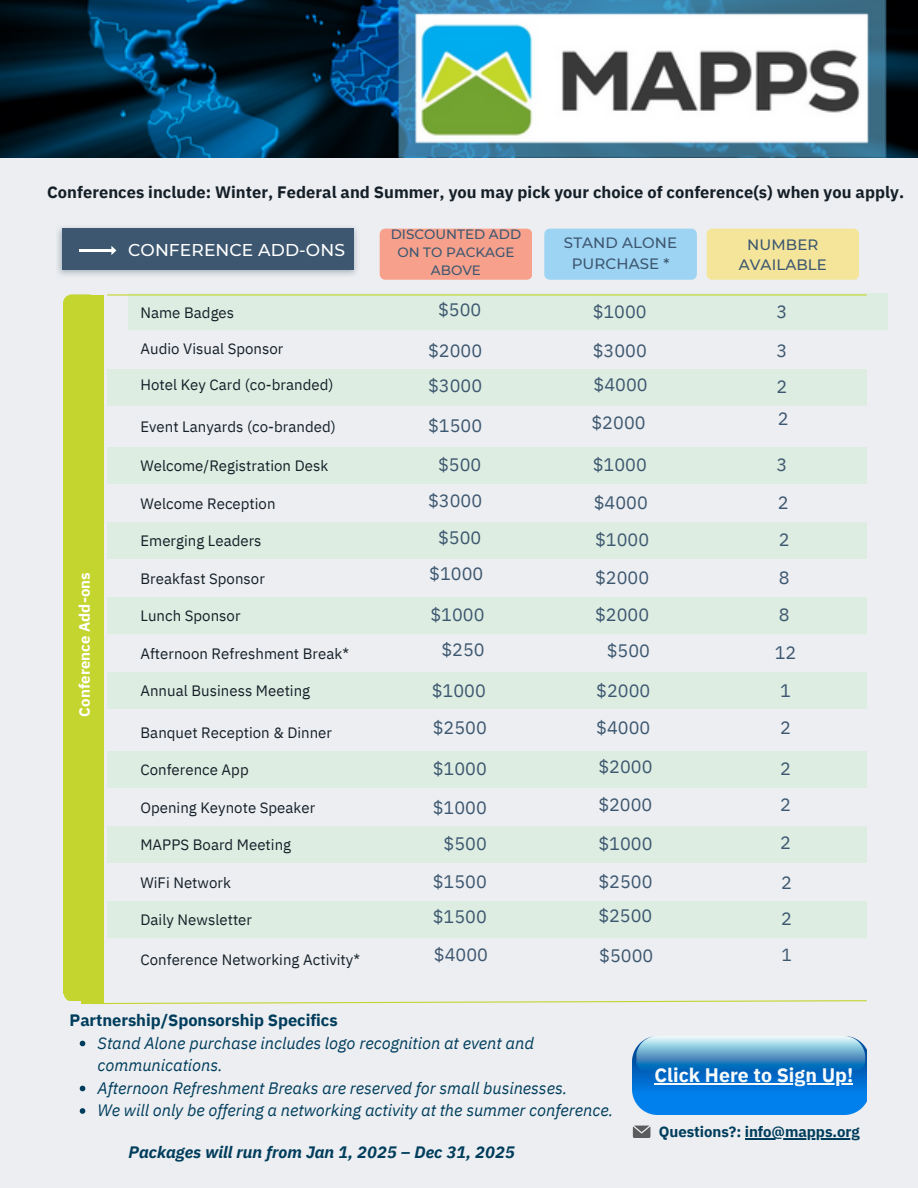
<style>
.page{position:relative;width:918px;height:1188px;background:#eceef1}
.page>*{position:absolute;margin:0;border:0;box-sizing:border-box;transform-origin:0 0}
.t1{font:700 19.5px "IBM Plex Sans";color:#f8fafa}
.t2{font:18px "IBM Plex Sans";color:#3d5770}
.t3{font:17.4px "IBM Plex Sans";color:#3d5770}
.t4{font:500 17.1px "Montserrat";letter-spacing:.005em;color:#fff}
.t5{font:italic 16.5px/22.5px "IBM Plex Sans";letter-spacing:-.005em;color:#003d5c}
.t6{font:700 16.5px "IBM Plex Sans";color:#151f28}
.t7{font:italic 700 16.5px "IBM Plex Sans";color:#003d5c}
.t8{font:700 16.5px "IBM Plex Sans";letter-spacing:-.005em;color:#003d5c}
.t9{font:15px "IBM Plex Sans";color:#151f28}
.t10{font:500 15px/20.2px "Montserrat";letter-spacing:.005em;color:#3d5770;text-align:center}
.t11{font:700 15px "IBM Plex Sans";letter-spacing:-.005em;color:#003d5c}
.t12{font:700 15px "IBM Plex Sans";color:#fff}
.t13{font:500 13.5px/18px "Montserrat";color:#3d5770;text-align:center}
</style>
<div class="page">
<img style="left:57px;top:227px;width:300px;height:48px">
<div style="left:62px;top:229px;width:291px;height:41px;background:#3d5770"></div>
<hr style="left:79px;top:250px;width:33px;height:1px;background:#fff">
<svg style="left:111px;top:246px;width:5px;height:9px"></svg>
<div style="left:63px;top:294px;width:35px;height:140px;background:#c4d530;border-radius:9px"></div>
<div style="left:64px;top:884px;width:29px;height:117px;background:#c4d530;border-radius:7px"></div>
<div style="left:81px;top:295px;width:23px;height:709px;background:#c4d530"></div>
<div style="left:63px;top:373px;width:28px;height:621px;background:#c4d530"></div>
<div style="left:128px;top:293px;width:760px;height:37px;background:#ddede1"></div>
<div style="left:107px;top:369px;width:760px;height:37px;background:#ddede1"></div>
<div style="left:107px;top:447px;width:760px;height:37px;background:#ddede1"></div>
<div style="left:107px;top:522px;width:760px;height:37px;background:#ddede1"></div>
<div style="left:107px;top:597px;width:760px;height:37px;background:#ddede1"></div>
<div style="left:107px;top:672px;width:760px;height:37px;background:#ddede1"></div>
<div style="left:107px;top:751px;width:760px;height:37px;background:#ddede1"></div>
<div style="left:107px;top:826px;width:760px;height:37px;background:#ddede1"></div>
<div style="left:107px;top:901px;width:760px;height:37px;background:#ddede1"></div>
<div style="left:380px;top:229px;width:152px;height:51px;background:#f7a18c"></div>
<div style="left:544px;top:229px;width:153px;height:51px;background:#9ed4f3"></div>
<div style="left:707px;top:229px;width:152px;height:51px;background:#f4e59a"></div>
<img style="left:0;top:0;width:918px;height:158px">
<svg style="left:633px;top:1126px;width:17px;height:12px"></svg>
<svg style="left:93px;top:1000px;width:774px;height:5px"></svg>
<hr style="left:107px;top:294px;width:760px;height:2px;background:#c4d530">
<img style="left:633px;top:1037px;width:234px;height:77px">
<svg style="left:80px;top:1041px;width:5px;height:5px"></svg>
<svg style="left:80px;top:1086px;width:5px;height:5px"></svg>
<svg style="left:80px;top:1108px;width:5px;height:6px"></svg>
<hr style="left:745px;top:1139px;width:115px;height:1px;background:#003d5c">
<hr style="left:655px;top:1083px;width:198px;height:1px;background:#f8fafa">
<h2 class="t6" style="left:47px;top:181px;width:859px">Conferences include: Winter, Federal and Summer, you may pick your choice of conference(s) when you apply.</h2>
<h2 class="t13" style="left:391px;top:226px;width:132px">DISCOUNTED ADD<br>ON TO PACKAGE<br>ABOVE</h2>
<p class="t10" style="left:564px;top:233px;width:115px">STAND ALONE<br>PURCHASE *</p>
<p class="t10" style="left:739px;top:234px;width:90px">NUMBER<br>AVAILABLE</p>
<h2 class="t2" style="left:593px;top:300px;width:56px">$1000</h2>
<h2 class="t2" style="left:428px;top:339px;width:56px">$2000</h2>
<p class="t2" style="left:593px;top:339px;width:56px">$3000</p>
<p class="t4" style="left:128px;top:239px;width:218px">CONFERENCE ADD-ONS</p>
<h6 class="t9" style="left:140px;top:303px;width:95px">Name Badges</h6>
<h6 class="t2" style="left:438px;top:298px;width:45px">$500</h6>
<p class="t9" style="left:140px;top:339px;width:144px">Audio Visual Sponsor</p>
<p class="t2" style="left:777px;top:300px;width:12px">3</p>
<h2 class="t2" style="left:777px;top:339px;width:12px">3</h2>
<p class="t12" style="left:75px;top:717px;width:146px;rotate:-90deg">Conference Add-ons</p>
<h2 class="t9" style="left:140px;top:375px;width:195px">Hotel Key Card (co-branded)</h2>
<p class="t9" style="left:140px;top:417px;width:197px">Event Lanyards (co-branded)</p>
<h2 class="t9" style="left:140px;top:456px;width:189px">Welcome/Registration Desk</h2>
<h4 class="t2" style="left:428px;top:374px;width:56px">$3000</h4>
<p class="t2" style="left:594px;top:373px;width:56px">$4000</p>
<h2 class="t2" style="left:777px;top:375px;width:12px">2</h2>
<p class="t2" style="left:428px;top:414px;width:56px">$1500</p>
<h2 class="t2" style="left:592px;top:411px;width:56px">$2000</h2>
<p class="t2" style="left:778px;top:407px;width:12px">2</p>
<p class="t2" style="left:438px;top:453px;width:45px">$500</p>
<h2 class="t2" style="left:593px;top:453px;width:56px">$1000</h2>
<h2 class="t2" style="left:777px;top:453px;width:12px">3</h2>
<p class="t9" style="left:140px;top:493px;width:137px">Welcome Reception</p>
<h2 class="t2" style="left:428px;top:488px;width:56px">$3000</h2>
<h2 class="t2" style="left:594px;top:490px;width:56px">$4000</h2>
<p class="t2" style="left:778px;top:490px;width:12px">2</p>
<p class="t9" style="left:140px;top:531px;width:123px">Emerging Leaders</p>
<p class="t2" style="left:438px;top:526px;width:45px">$500</p>
<p class="t2" style="left:595px;top:528px;width:56px">$1000</p>
<p class="t2" style="left:779px;top:528px;width:12px">2</p>
<h2 class="t2" style="left:429px;top:561px;width:56px">$1000</h2>
<h2 class="t2" style="left:595px;top:565px;width:56px">$2000</h2>
<p class="t2" style="left:779px;top:565px;width:12px">8</p>
<h2 class="t2" style="left:430px;top:603px;width:56px">$1000</h2>
<h2 class="t2" style="left:595px;top:603px;width:56px">$2000</h2>
<p class="t2" style="left:779px;top:603px;width:12px">8</p>
<p class="t2" style="left:441px;top:637px;width:45px">$250</p>
<p class="t2" style="left:607px;top:639px;width:45px">$500</p>
<h2 class="t2" style="left:775px;top:640px;width:23px">12</h2>
<h2 class="t2" style="left:432px;top:678px;width:56px">$1000</h2>
<p class="t2" style="left:596px;top:678px;width:56px">$2000</p>
<h2 class="t2" style="left:780px;top:678px;width:12px">1</h2>
<h2 class="t9" style="left:140px;top:568px;width:126px">Breakfast Sponsor</h2>
<p class="t9" style="left:140px;top:606px;width:102px">Lunch Sponsor</p>
<p class="t9" style="left:140px;top:643px;width:210px">Afternoon Refreshment Break*</p>
<h2 class="t9" style="left:140px;top:681px;width:171px">Annual Business Meeting</h2>
<p class="t9" style="left:140px;top:722px;width:193px">Banquet Reception &amp; Dinner</p>
<p class="t9" style="left:140px;top:760px;width:110px">Conference App</p>
<h2 class="t9" style="left:140px;top:797px;width:176px">Opening Keynote Speaker</h2>
<h2 class="t2" style="left:433px;top:716px;width:56px">$2500</h2>
<p class="t2" style="left:596px;top:716px;width:56px">$4000</p>
<p class="t2" style="left:780px;top:716px;width:12px">2</p>
<h2 class="t2" style="left:433px;top:757px;width:56px">$1000</h2>
<h2 class="t2" style="left:598px;top:755px;width:56px">$2000</h2>
<p class="t2" style="left:780px;top:757px;width:12px">2</p>
<h2 class="t2" style="left:433px;top:796px;width:56px">$1000</h2>
<h2 class="t2" style="left:598px;top:792px;width:56px">$2000</h2>
<p class="t2" style="left:780px;top:792px;width:12px">2</p>
<p class="t9" style="left:140px;top:835px;width:152px">MAPPS Board Meeting</p>
<p class="t2" style="left:444px;top:832px;width:45px">$500</p>
<p class="t2" style="left:598px;top:832px;width:56px">$1000</p>
<h1 class="t2" style="left:780px;top:830px;width:12px">2</h1>
<p class="t9" style="left:140px;top:872px;width:92px">WiFi Network</p>
<p class="t2" style="left:433px;top:869px;width:56px">$1500</p>
<p class="t2" style="left:598px;top:869px;width:56px">$2500</p>
<h2 class="t2" style="left:781px;top:871px;width:12px">2</h2>
<h2 class="t2" style="left:433px;top:905px;width:56px">$1500</h2>
<p class="t2" style="left:598px;top:903px;width:56px">$2500</p>
<h2 class="t2" style="left:781px;top:907px;width:12px">2</h2>
<h2 class="t9" style="left:140px;top:910px;width:113px">Daily Newsletter</h2>
<p class="t9" style="left:140px;top:950px;width:221px">Conference Networking Activity*</p>
<p class="t2" style="left:434px;top:942px;width:56px">$4000</p>
<h2 class="t2" style="left:599px;top:944px;width:56px">$5000</h2>
<h4 class="t3" style="left:782px;top:943px;width:12px">1</h4>
<h2 class="t8" style="left:70px;top:1009px;width:270px">Partnership/Sponsorship Specifics</h2>
<p class="t5" style="left:98px;top:1031px;width:438px">Stand Alone purchase includes logo recognition at event and communications.</p>
<p class="t5" style="left:98px;top:1076px;width:471px">Afternoon Refreshment Breaks are reserved for small businesses.</p>
<h2 class="t5" style="left:98px;top:1099px;width:517px">We will only be offering a networking activity at the summer conference.</h2>
<h2 class="t7" style="left:129px;top:1141px;width:388px">Packages will run from Jan 1, 2025 – Dec 31, 2025</h2>
<p class="t1" style="left:655px;top:1062px;width:200px">Click Here to Sign Up!</p>
<p class="t11" style="left:659px;top:1122px;width:202px">Questions?: info@mapps.org</p>
</div>
